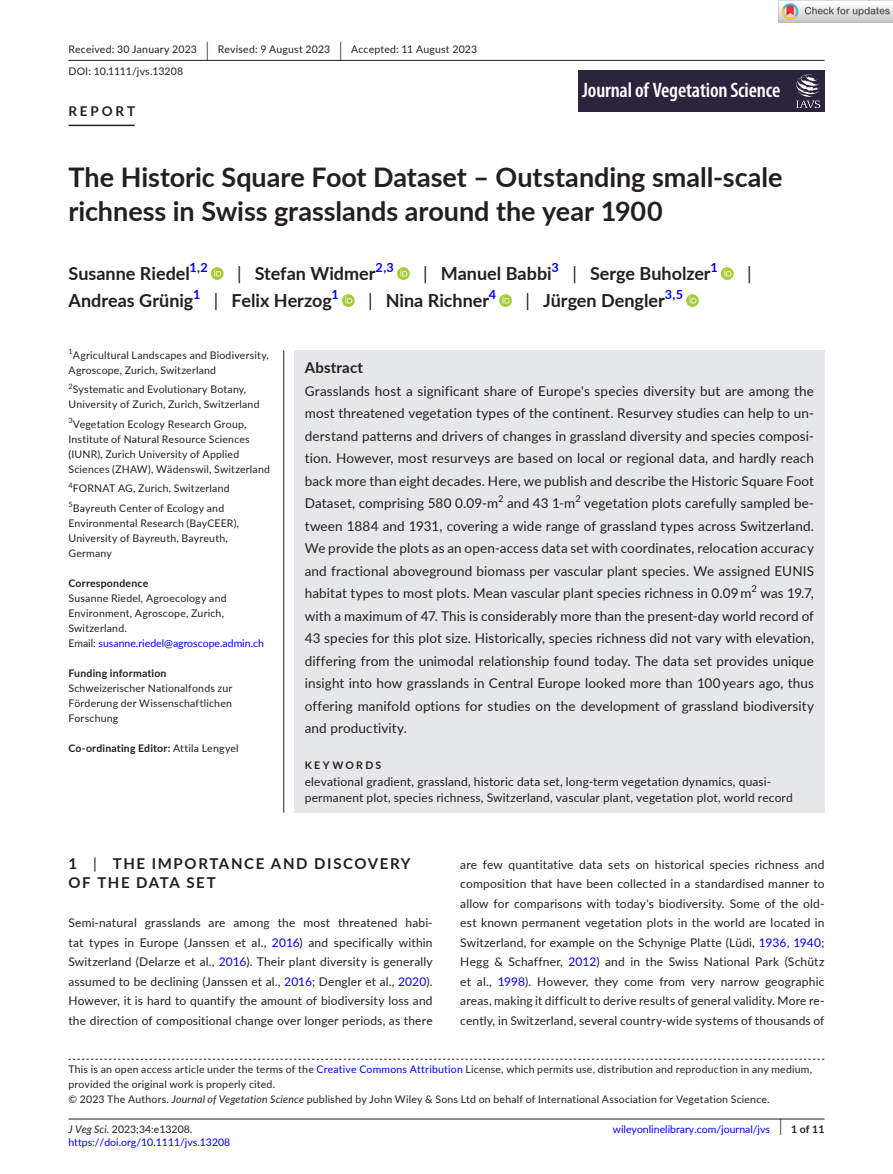
<style>
.page{position:relative;width:893px;height:1174px;background:#fff}
.page>*{position:absolute;margin:0;border:0;box-sizing:border-box;transform-origin:0 0}
.t1{font:700 27px/34.5px "Lato";color:#231f20}
.t2{font:600 condensed 21px "Myriad Pro";letter-spacing:-.01em;color:#fff}
.t3{font:700 18px "Lato";color:#231f20}
.t4{font:18px "Lato";color:#231f20}
.t5{font:700 15px/19.5px "Lato";letter-spacing:.105em;color:#231f20}
.t6{font:700 15px "Lato";letter-spacing:.015em;color:#231f20}
.t7{font:13.5px/22.5px "Lato";letter-spacing:.01em;color:#231f20;text-align:justify}
.t8{font:700 13.5px "Lato";letter-spacing:.21em;color:#231f20}
.t9{font:700 12.6px "Lato";color:#00f}
.t10{font:12px/19.5px "Lato";letter-spacing:.015em;color:#231f20;text-align:justify}
.t11{font:10.5px/15px "Lato";letter-spacing:.02em;color:#231f20}
.t12{font:700 10.5px "Lato";letter-spacing:.02em;color:#231f20}
.t13{font:10.5px "Lato";color:#00f}
.t14{font:10.5px "Lato";color:#231f20}
.t15{font:700 10.5px "Lato";letter-spacing:.22em;color:#231f20}
.t16{font:9.45px "Lato";color:#231f20}
.t17{font:7.35px "Lato";color:#231f20}
.s1{font-size:19.65px}
.s2{font-weight:400}
.s3{color:#00f}
.s4{font-style:italic}
.s5{font-weight:400;font-size:17.4px}
</style>
<div class="page">
<hr style="left:68px;top:1118px;width:756px;height:1px;background:#231f20">
<div style="left:578px;top:70px;width:246px;height:42px;background:#2c233c"></div>
<svg style="left:796px;top:74px;width:24px;height:34px"></svg>
<hr style="left:68px;top:60px;width:756px;height:1px;background:#231f20">
<hr style="left:68px;top:125px;width:67px;height:1px;background:#231f20">
<svg style="left:211px;top:267px;width:13px;height:13px"></svg>
<svg style="left:214px;top:269px;width:7px;height:7px"></svg>
<svg style="left:397px;top:267px;width:13px;height:13px"></svg>
<svg style="left:400px;top:269px;width:7px;height:7px"></svg>
<svg style="left:721px;top:267px;width:13px;height:13px"></svg>
<svg style="left:724px;top:269px;width:7px;height:7px"></svg>
<svg style="left:342px;top:294px;width:13px;height:13px"></svg>
<svg style="left:345px;top:296px;width:7px;height:7px"></svg>
<svg style="left:499px;top:294px;width:13px;height:13px"></svg>
<svg style="left:503px;top:296px;width:6px;height:7px"></svg>
<svg style="left:686px;top:294px;width:13px;height:13px"></svg>
<svg style="left:689px;top:296px;width:7px;height:7px"></svg>
<svg style="left:68px;top:1058px;width:756px;height:1px"></svg>
<div style="left:294px;top:350px;width:530px;height:462px;background:#e6e7e9"></div>
<hr style="left:283px;top:350px;width:1px;height:462px;background:#231f20">
<img style="left:779px;top:0;width:114px;height:23px">
<p class="t11" style="left:68px;top:38px;width:410px;line-height:21.8px">Received: 30 January 2023 <span class="s1">|</span> Revised: 9 August 2023 <span class="s1">|</span> Accepted: 11 August 2023<br>DOI: 10.1111/jvs.13208</p>
<p class="t8" style="left:68px;top:101px;width:68px">REPORT</p>
<h2 class="t2" style="left:582px;top:79px;width:200px">Journal of Vegetation Science</h2>
<h1 class="t1" style="left:68px;top:159px;width:716px">The Historic Square Foot Dataset – Outstanding small-scale richness in Swiss grasslands around the year 1900</h1>
<h3 class="t3" style="left:68px;top:260px;width:123px">Susanne Riedel</h3>
<p class="t9" style="left:190px;top:258px;width:20px">1,2</p>
<h3 class="t3" style="left:237px;top:260px;width:140px"><span class="s2">|</span> Stefan Widmer</h3>
<p class="t9" style="left:376px;top:258px;width:20px">2,3</p>
<h3 class="t3" style="left:423px;top:260px;width:130px"><span class="s2">|</span> Manuel Babbi</h3>
<p class="t9" style="left:552px;top:258px;width:9px">3</p>
<h3 class="t3" style="left:572px;top:260px;width:140px"><span class="s2">|</span> Serge Buholzer</h3>
<p class="t9" style="left:711px;top:258px;width:9px">1</p>
<h3 class="t4" style="left:747px;top:260px;width:6px">|</h3>
<h3 class="t3" style="left:68px;top:287px;width:126px">Andreas Grünig</h3>
<p class="t9" style="left:193px;top:285px;width:9px">1</p>
<h3 class="t3" style="left:214px;top:287px;width:119px"><span class="s2">|</span> Felix Herzog</h3>
<p class="t9" style="left:332px;top:285px;width:9px">1</p>
<h3 class="t3" style="left:368px;top:287px;width:122px"><span class="s2">|</span> Nina Richner</h3>
<p class="t9" style="left:489px;top:285px;width:9px">4</p>
<h3 class="t3" style="left:525px;top:287px;width:141px"><span class="s2">|</span> Jürgen Dengler</h3>
<p class="t9" style="left:665px;top:285px;width:20px">3,5</p>
<p class="t17" style="left:68px;top:346px;width:6px">1</p>
<p class="t11" style="left:68px;top:347px;width:202px;text-indent:5px">Agricultural Landscapes and Biodiversity,<br>Agroscope, Zurich, Switzerland</p>
<p class="t17" style="left:68px;top:381px;width:6px">2</p>
<p class="t11" style="left:68px;top:382px;width:193px;text-indent:4px">Systematic and Evolutionary Botany,<br>University of Zurich, Zurich, Switzerland</p>
<p class="t11" style="left:68px;top:416px;width:203px"><sup>3</sup>Vegetation Ecology Research Group, Institute of Natural Resource Sciences (IUNR), Zurich University of Applied Sciences (ZHAW), Wädenswil, Switzerland</p>
<p class="t11" style="left:68px;top:478px;width:163px;line-height:19.5px"><sup>4</sup>FORNAT AG, Zurich, Switzerland<br><sup>5</sup>Bayreuth Center of Ecology and</p>
<p class="t11" style="left:68px;top:515px;width:172px">Environmental Research (BayCEER),<br>University of Bayreuth, Bayreuth,<br>Germany</p>
<p class="t12" style="left:68px;top:575px;width:81px">Correspondence</p>
<p class="t11" style="left:68px;top:590px;width:197px">Susanne Riedel, Agroecology and<br>Environment, Agroscope, Zurich,<br>Switzerland.<br>Email: <span class="s3">susanne.riedel@agroscope.admin.ch</span></p>
<p class="t12" style="left:68px;top:665px;width:100px">Funding information</p>
<p class="t11" style="left:68px;top:680px;width:165px;text-align:justify">Schweizerischer Nationalfonds zur Förderung der Wissenschaftlichen Forschung</p>
<p class="t12" style="left:68px;top:740px;width:172px">Co-ordinating Editor: <span class="s2">Attila Lengyel</span></p>
<p class="t6" style="left:305px;top:356px;width:60px">Abstract</p>
<p class="t7" style="left:305px;top:379px;width:511px">Grasslands host a significant share of Europe's species diversity but are among the most threatened vegetation types of the continent. Resurvey studies can help to un&shy;derstand patterns and drivers of changes in grassland diversity and species composi&shy;tion. However, most resurveys are based on local or regional data, and hardly reach back more than eight decades. Here, we publish and describe the Historic Square Foot Dataset, comprising 580 0.09-m</p>
<p class="t16" style="left:498px;top:492px;width:7px">2</p>
<p class="t7" style="left:507px;top:491px;width:70px">and 43 1-m</p>
<p class="t16" style="left:575px;top:492px;width:7px">2</p>
<p class="t7" style="left:305px;top:491px;width:511px;text-indent:280px">vegetation plots carefully sampled be&shy;tween 1884 and 1931, covering a wide range of grassland types across Switzerland.<br>We provide the plots as an open-access data set with coordinates, relocation accuracy and fractional aboveground biomass per vascular plant species. We assigned EUNIS habitat types to most plots. Mean vascular plant species richness in 0.09 m</p>
<p class="t16" style="left:751px;top:582px;width:7px">2</p>
<p class="t7" style="left:305px;top:581px;width:511px;text-indent:456px">was 19.7, with a maximum of 47. This is considerably more than the present-day world record of 43 species for this plot size. Historically, species richness did not vary with elevation, differing from the unimodal relationship found today. The data set provides unique insight into how grasslands in Central Europe looked more than 100 years ago, thus offering manifold options for studies on the development of grassland biodiversity and productivity.</p>
<p class="t15" style="left:305px;top:757px;width:78px">KEYWORDS</p>
<p class="t10" style="left:305px;top:772px;width:490px;line-height:16.5px">elevational gradient, grassland, historic data set, long-term vegetation dynamics, quasi&shy;permanent plot, species richness, Switzerland, vascular plant, vegetation plot, world record</p>
<p class="t5" style="left:68px;top:853px;width:344px">1 <span class="s2">|</span> THE IMPORTANCE AND DISCOVERY<br>OF THE DATA SET</p>
<p class="t10" style="left:68px;top:912px;width:366px">Semi-natural grasslands are among the most threatened habi&shy;tat types in Europe (Janssen et al., <span class="s3">2016</span>) and specifically within Switzerland (Delarze et al., <span class="s3">2016</span>). Their plant diversity is generally assumed to be declining (Janssen et al., <span class="s3">2016</span>; Dengler et al., <span class="s3">2020</span>).<br>However, it is hard to quantify the amount of biodiversity loss and the direction of compositional change over longer periods, as there</p>
<p class="t10" style="left:460px;top:854px;width:366px">are few quantitative data sets on historical species richness and composition that have been collected in a standardised manner to allow for comparisons with today's biodiversity. Some of the old&shy;est known permanent vegetation plots in the world are located in Switzerland, for example on the Schynige Platte (Lüdi, <span class="s3">1936</span>, <span class="s3">1940</span>; Hegg &amp; Schaffner, <span class="s3">2012</span>) and in the Swiss National Park (Schütz et al., <span class="s3">1998</span>). However, they come from very narrow geographic areas, making it difficult to derive results of general validity. More re&shy;cently, in Switzerland, several country-wide systems of thousands of</p>
<p class="t11" style="left:68px;top:1061px;width:745px">This is an open access article under the terms of the <span class="s3">Creative Commons Attribution</span> License, which permits use, distribution and reproduction in any medium, provided the original work is properly cited.<br>© 2023 The Authors. <span class="s4">Journal of Vegetation Science</span> published by John Wiley &amp; Sons Ltd on behalf of International Association for Vegetation Science.</p>
<p class="t14" style="left:68px;top:1121px;width:125px"><span class="s4">J Veg Sci.</span> 2023;34:e13208.</p>
<p class="t12" style="left:779px;top:1121px;width:46px"><span class="s5">|</span> 1 of 11</p>
<p class="t13" style="left:68px;top:1135px;width:163px">https://doi.org/10.1111/jvs.13208</p>
<p class="t13" style="left:613px;top:1121px;width:159px">wileyonlinelibrary.com/journal/jvs</p>
</div>
